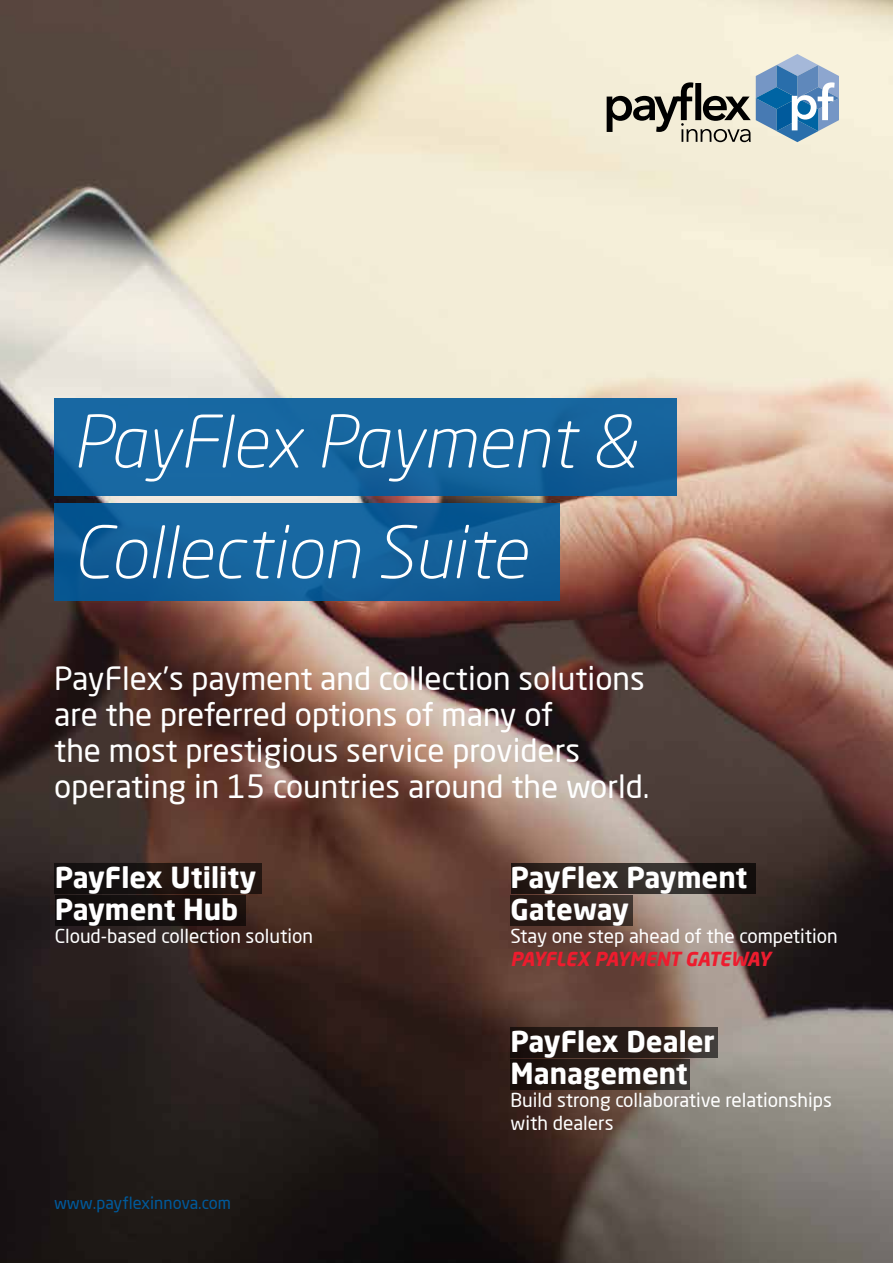
<style>
.page{position:relative;width:893px;height:1263px;background:#fff}
.page>*{position:absolute;margin:0;border:0;box-sizing:border-box;transform-origin:0 0}
.t1{font:italic 300 71.55px/110.7px "Neo Sans Pro";color:#fff}
.t2{font:31.5px/36px "Neo Sans Pro";color:#fff}
.t3{font:700 28.5px/32.5px "Neo Sans Pro";color:#fff}
.t4{font:19.05px/22.8px "Neo Sans Pro";color:#fff}
.t5{font:italic 700 19.05px "Neo Sans Pro";letter-spacing:-.025em;color:#ed1c2e}
.t6{font:16.5px "Neo Sans Pro";color:#005a9c}
</style>
<div class="page">
<img style="left:0;top:0;width:893px;height:1263px">
<svg style="left:607px;top:54px;width:232px;height:88px"></svg>
<div style="left:54px;top:399px;width:622px;height:97px;background:linear-gradient(to right,#1768a3,#15629a)"></div>
<svg style="left:54px;top:503px;width:506px;height:97px;fill:#15619a"></svg>
<svg style="left:511px;top:863px;width:244px;height:31px"></svg>
<div style="left:55px;top:863px;width:207px;height:31px;background:#1d1210"></div>
<svg style="left:511px;top:1027px;width:207px;height:31px;fill:#261a16"></svg>
<div style="left:511px;top:895px;width:122px;height:31px;background:linear-gradient(to right,#1f110d,#3d302a)"></div>
<div style="left:55px;top:895px;width:190px;height:31px;background:#140e0c"></div>
<div style="left:511px;top:1059px;width:179px;height:31px;background:linear-gradient(to right,#170b08,#362e28)"></div>
<h1 class="t1" style="left:73px;top:385px;width:566px">PayFlex Payment &amp;<br>Collection Suite</h1>
<p class="t2" style="left:54px;top:660px;width:597px">PayFlex’s payment and collection solutions are the preferred options of many of<br>the most prestigious service providers operating in 15 countries around the world.</p>
<p class="t3" style="left:55px;top:860px;width:203px">PayFlex Utility<br>Payment Hub</p>
<p class="t4" style="left:55px;top:924px;width:260px">Cloud-based collection solution</p>
<p class="t6" style="left:54px;top:1193px;width:178px">www.payflexinnova.com</p>
<p class="t3" style="left:511px;top:860px;width:238px">PayFlex Payment<br>Gateway</p>
<p class="t4" style="left:511px;top:924px;width:329px">Stay one step ahead of the competition</p>
<p class="t5" style="left:511px;top:947px;width:262px">PAYFLEX PAYMENT GATEWAY</p>
<p class="t3" style="left:511px;top:1024px;width:206px">PayFlex Dealer<br>Management</p>
<p class="t4" style="left:511px;top:1088px;width:323px">Build strong collaborative relationships with dealers</p>
</div>
